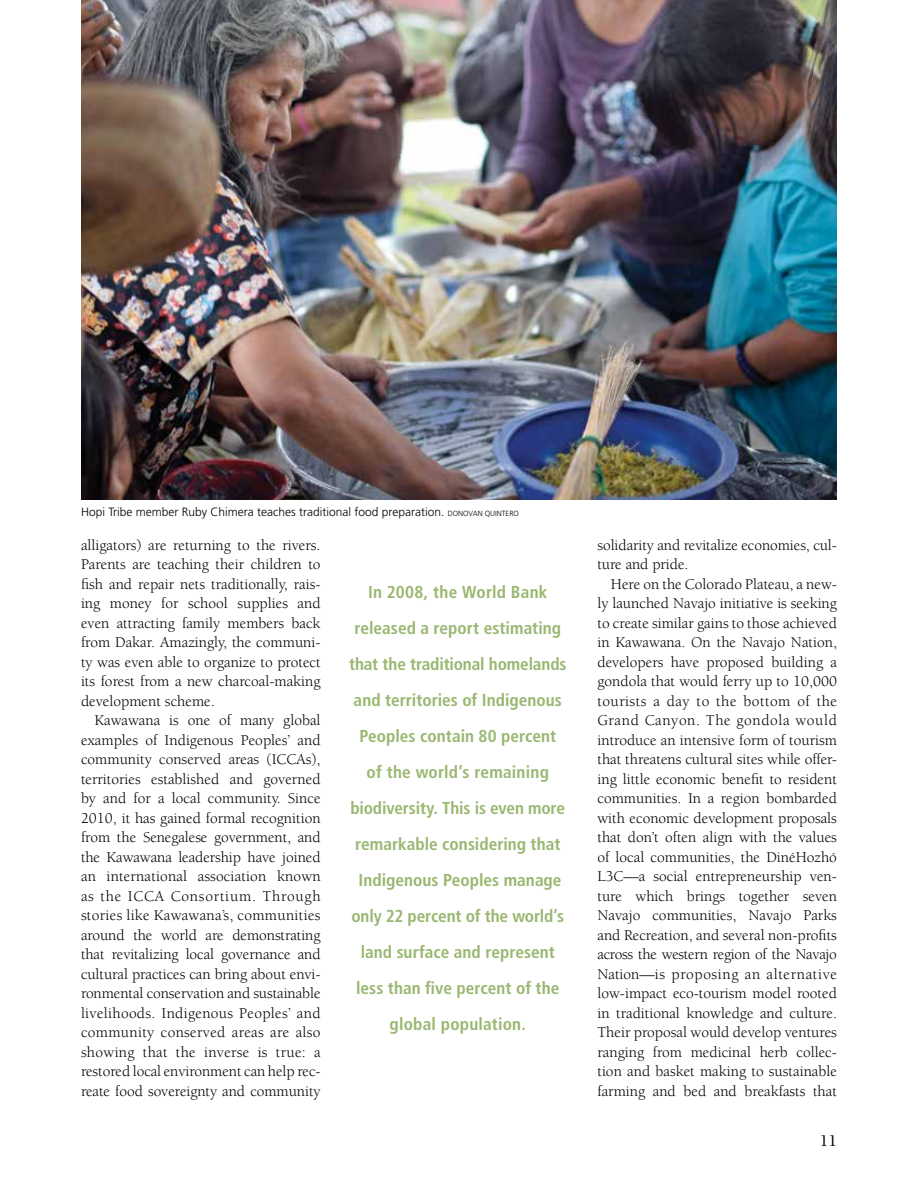
<style>
.page{position:relative;width:918px;height:1188px;background:#fff}
.page>*{position:absolute;margin:0;border:0;box-sizing:border-box;transform-origin:0 0}
.t1{font:700 condensed 17.25px/36px "Frutiger LT";color:#99b770;text-align:center}
.t2{font:500 16.5px "Berkeley";color:#000}
.t3{font:15.3px/19.5px "Berkeley";letter-spacing:-.005em;color:#000;text-align:justify}
.t4{font:300 12px "Frutiger";color:#000}
.s1{font-size:7.5px}
</style>
<div class="page">
<img style="left:81px;top:0;width:756px;height:500px">
<p class="t4" style="left:81px;top:505px;width:439px">Hopi Tribe member Ruby Chimera teaches traditional food preparation. <span class="s1">DONOVAN QUINTERO</span></p>
<p class="t3" style="left:81px;top:536px;width:241px">alligators) are returning to the rivers.<br>Parents are teaching their children to fish and repair nets traditionally, rais&shy;ing money for school supplies and even attracting family members back from Dakar. Amazingly, the communi&shy;ty was even able to organize to protect its forest from a new charcoal-making development scheme.</p>
<p class="t3" style="left:81px;top:711px;width:241px;text-indent:13px">Kawawana is one of many global examples of Indigenous Peoples’ and community conserved areas (ICCAs), territories established and governed by and for a local community. Since 2010, it has gained formal recognition from the Senegalese government, and the Kawawana leadership have joined an international association known as the ICCA Consortium. Through stories like Kawawana’s, communities around the world are demonstrating that revitalizing local governance and cultural practices can bring about envi&shy;ronmental conservation and sustainable livelihoods. Indigenous Peoples’ and community conserved areas are also showing that the inverse is true: a restored local environment can help rec&shy;reate food sovereignty and community</p>
<p class="t1" style="left:349px;top:574px;width:219px">In 2008, the World Bank released a report estimating that the traditional homelands and territories of Indigenous<br>Peoples contain 80 percent<br>of the world’s remaining biodiversity. This is even more remarkable considering that<br>Indigenous Peoples manage only 22 percent of the world’s land surface and represent less than five percent of the global population.</p>
<p class="t3" style="left:597px;top:536px;width:241px">solidarity and revitalize economies, cul&shy;ture and pride.</p>
<p class="t3" style="left:597px;top:575px;width:241px;text-indent:13px">Here on the Colorado Plateau, a new&shy;ly launched Navajo initiative is seeking to create similar gains to those achieved in Kawawana. On the Navajo Nation, developers have proposed building a gondola that would ferry up to 10,000 tourists a day to the bottom of the Grand Canyon. The gondola would introduce an intensive form of tourism that threatens cultural sites while offer&shy;ing little economic benefit to resident communities. In a region bombarded with economic development proposals that don’t often align with the values of local communities, the DinéHozhó L3C—a social entrepreneurship ven&shy;ture which brings together seven Navajo communities, Navajo Parks and Recreation, and several non-profits across the western region of the Navajo Nation—is proposing an alternative low-impact eco-tourism model rooted in traditional knowledge and culture.<br>Their proposal would develop ventures ranging from medicinal herb collec&shy;tion and basket making to sustainable farming and bed and breakfasts that</p>
<p class="t2" style="left:820px;top:1132px;width:19px">11</p>
</div>
